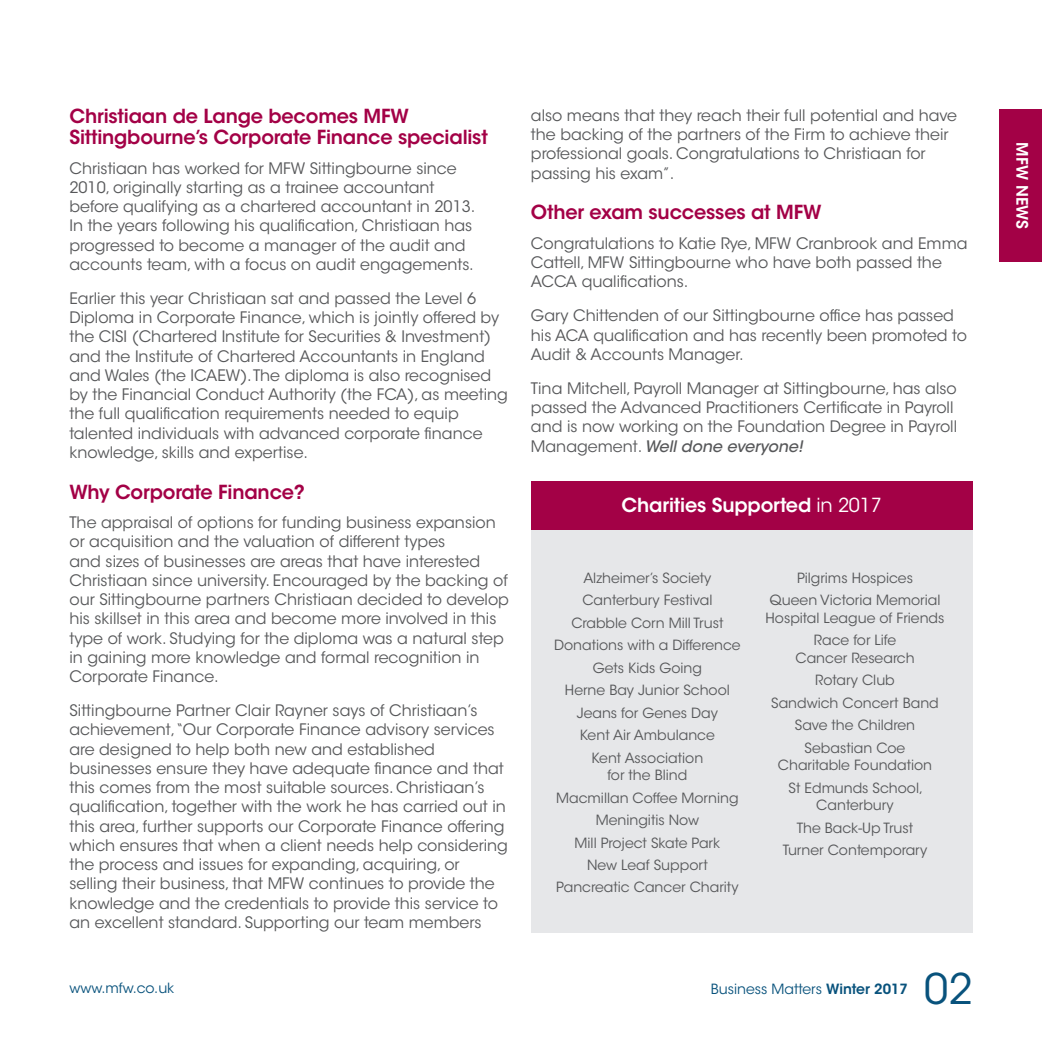
<style>
.page{position:relative;width:1042px;height:1042px;background:#fff}
.page>*{position:absolute;margin:0;border:0;box-sizing:border-box;transform-origin:0 0}
.t1{font:42px "ITC Avant Garde Std";color:#08527c}
.t2{font:600 19.25px/21px "ITC Avant Garde Std";letter-spacing:-.01em;color:#a30146}
.t3{font:600 19.25px "ITC Avant Garde Std";letter-spacing:-.01em;color:#fff}
.t4{font:15.75px/19.2px "ITC Avant Garde Std";color:#57585a}
.t5{font:600 15.75px "ITC Avant Garde Std";color:#fff}
.t6{font:14px/22.4px "ITC Avant Garde Std";color:#57585a;text-align:center}
.t7{font:14px "ITC Avant Garde Std";color:#08527c}
.s1{font-weight:500;font-style:italic}
.s2{font-weight:400}
.s3{font-weight:600}
</style>
<div class="page">
<div style="left:531px;top:512px;width:441px;height:421px;background:#e6e7e9"></div>
<div style="left:999px;top:109px;width:43px;height:153px;background:#a30146"></div>
<div style="left:531px;top:481px;width:441px;height:49px;background:#a30146"></div>
<p class="t2" style="left:69px;top:106px;width:420px">Christiaan de Lange becomes MFW<br>Sittingbourne’s Corporate Finance specialist</p>
<p class="t4" style="left:69px;top:158px;width:407px">Christiaan has worked for MFW Sittingbourne since 2010, originally starting as a trainee accountant before qualifying as a chartered accountant in 2013.<br>In the years following his qualification, Christiaan has progressed to become a manager of the audit and accounts team, with a focus on audit engagements.</p>
<p class="t4" style="left:69px;top:289px;width:440px">Earlier this year Christiaan sat and passed the Level 6<br>Diploma in Corporate Finance, which is jointly offered by the CISI (Chartered Institute for Securities &amp; Investment) and the Institute of Chartered Accountants in England and Wales (the ICAEW). The diploma is also recognised by the Financial Conduct Authority (the FCA), as meeting the full qualification requirements needed to equip talented individuals with advanced corporate finance knowledge, skills and expertise.</p>
<p class="t2" style="left:69px;top:481px;width:237px">Why Corporate Finance?</p>
<p class="t4" style="left:69px;top:513px;width:441px">The appraisal of options for funding business expansion or acquisition and the valuation of different types<br>and sizes of businesses are areas that have interested Christiaan since university. Encouraged by the backing of our Sittingbourne partners Christiaan decided to develop his skillset in this area and become more involved in this type of work. Studying for the diploma was a natural step in gaining more knowledge and formal recognition in Corporate Finance.</p>
<p class="t4" style="left:69px;top:701px;width:440px">Sittingbourne Partner Clair Rayner says of Christiaan’s achievement,“Our Corporate Finance advisory services are designed to help both new and established businesses ensure they have adequate finance and that this comes from the most suitable sources. Christiaan’s qualification, together with the work he has carried out in this area, further supports our Corporate Finance offering which ensures that when a client needs help considering the process and issues for expanding, acquiring, or selling their business, that MFW continues to provide the knowledge and the credentials to provide this service to an excellent standard. Supporting our team members</p>
<p class="t4" style="left:531px;top:106px;width:428px">also means that they reach their full potential and have the backing of the partners of the Firm to achieve their professional goals. Congratulations to Christiaan for passing his exam”.</p>
<p class="t2" style="left:531px;top:202px;width:292px">Other exam successes at MFW</p>
<p class="t4" style="left:531px;top:233px;width:438px">Congratulations to Katie Rye, MFW Cranbrook and Emma<br>Cattell, MFW Sittingbourne who have both passed the<br>ACCA qualifications.</p>
<p class="t4" style="left:531px;top:306px;width:437px">Gary Chittenden of our Sittingbourne office has passed his ACA qualification and has recently been promoted to<br>Audit &amp; Accounts Manager.</p>
<p class="t4" style="left:531px;top:379px;width:428px">Tina Mitchell, Payroll Manager at Sittingbourne, has also passed the Advanced Practitioners Certificate in Payroll and is now working on the Foundation Degree in Payroll Management. <span class="s1">Well done everyone!</span></p>
<p class="t3" style="left:621px;top:493px;width:262px">Charities Supported <span class="s2">in 2017</span></p>
<p class="t6" style="left:554px;top:567px;width:188px">Alzheimer’s Society<br>Canterbury Festival<br>Crabble Corn Mill Trust<br>Donations with a Difference<br>Gets Kids Going<br>Herne Bay Junior School<br>Jeans for Genes Day<br>Kent Air Ambulance<br>Kent Association</p>
<p class="t6" style="left:556px;top:764px;width:184px">for the Blind<br>Macmillan Coffee Morning<br>Meningitis Now<br>Mill Project Skate Park<br>New Leaf Support<br>Pancreatic Cancer Charity</p>
<p class="t6" style="left:769px;top:567px;width:172px">Pilgrims Hospices<br>Queen Victoria Memorial</p>
<p class="t6" style="left:765px;top:607px;width:180px">Hospital League of Friends<br>Race for Life</p>
<p class="t6" style="left:771px;top:647px;width:169px">Cancer Research<br>Rotary Club<br>Sandwich Concert Band<br>Save the Children<br>Sebastian Coe</p>
<p class="t6" style="left:778px;top:754px;width:156px">Charitable Foundation<br>St Edmunds School,</p>
<p class="t6" style="left:783px;top:794px;width:146px">Canterbury<br>The Back-Up Trust<br>Turner Contemporary</p>
<p class="t7" style="left:69px;top:979px;width:106px">www.mfw.co.uk</p>
<p class="t7" style="left:711px;top:980px;width:199px">Business Matters <span class="s3">Winter 2017</span></p>
<h1 class="t1" style="left:924px;top:963px;width:50px">02</h1>
<p class="t5" style="left:1032px;top:142px;width:88px;rotate:90deg">MFW NEWS</p>
</div>
